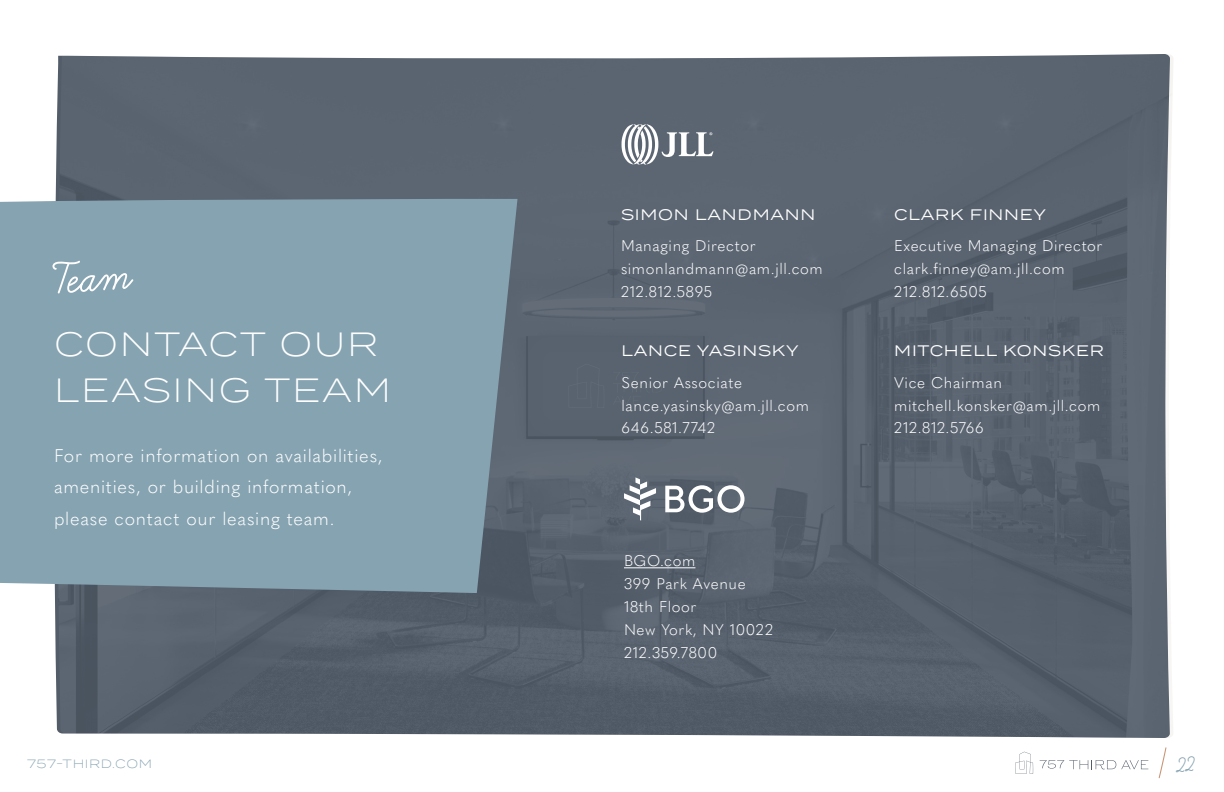
<style>
.page{position:relative;width:1224px;height:792px;background:#fff}
.page>*{position:absolute;margin:0;border:0;box-sizing:border-box;transform-origin:0 0}
.t1{font:700 49px "Learning Curve";color:#fff}
.t2{font:300 33.6px/46.2px "Termina";letter-spacing:.05em;color:#fff}
.t3{font:300 18.1px/31.4px "Quasimoda";letter-spacing:.04em;color:#fff}
.t4{font:300 15.2px/22.9px "Quasimoda";letter-spacing:.04em;color:#fff}
.t5{font:15.2px "Termina";letter-spacing:.05em;color:#fff}
.t6{font:300 12px "Termina";letter-spacing:.05em;color:#86a3b1}
</style>
<div class="page">
<svg style="left:1015px;top:752px;width:18px;height:22px"></svg>
<svg style="left:1040px;top:760px;width:108px;height:9px"></svg>
<svg style="left:1159px;top:747px;width:7px;height:32px"></svg>
<img style="left:57px;top:54px;width:1116px;height:684px">
<div style="left:520px;top:328px;width:191px;height:108px;background:#59636f"></div>
<div style="left:0;top:199px;width:518px;height:394px;background:#86a3b1"></div>
<svg style="left:622px;top:124px;width:92px;height:41px"></svg>
<hr style="left:624px;top:567px;width:71px;height:1px;background:#fff">
<svg style="left:624px;top:477px;width:32px;height:44px"></svg>
<svg style="left:665px;top:485px;width:80px;height:28px"></svg>
<h1 class="t1" style="left:53px;top:253px;width:78px;rotate:-4deg">Team</h1>
<h2 class="t2" style="left:54px;top:319px;width:339px">CONTACT OUR<br>LEASING TEAM</h2>
<p class="t3" style="left:54px;top:438px;width:330px">For more information on availabilities, amenities, or building information, please contact our leasing team.</p>
<p class="t6" style="left:27px;top:756px;width:127px">757-THIRD.COM</p>
<p class="t5" style="left:621px;top:204px;width:196px">SIMON LANDMANN</p>
<p class="t4" style="left:621px;top:234px;width:203px">Managing Director simonlandmann@am.jll.com<br>212.812.5895</p>
<p class="t5" style="left:622px;top:340px;width:179px">LANCE YASINSKY</p>
<p class="t4" style="left:622px;top:370px;width:189px">Senior Associate lance.yasinsky@am.jll.com<br>646.581.7742</p>
<p class="t4" style="left:624px;top:549px;width:151px">BGO.com<br>399 Park Avenue<br>18th Floor<br>New York, NY 10022<br>212.359.7800</p>
<p class="t5" style="left:894px;top:204px;width:153px">CLARK FINNEY</p>
<p class="t4" style="left:894px;top:234px;width:210px">Executive Managing Director clark.finney@am.jll.com<br>212.812.6505</p>
<p class="t5" style="left:894px;top:340px;width:211px">MITCHELL KONSKER</p>
<p class="t4" style="left:894px;top:370px;width:208px">Vice Chairman mitchell.konsker@am.jll.com<br>212.812.5766</p>
</div>
